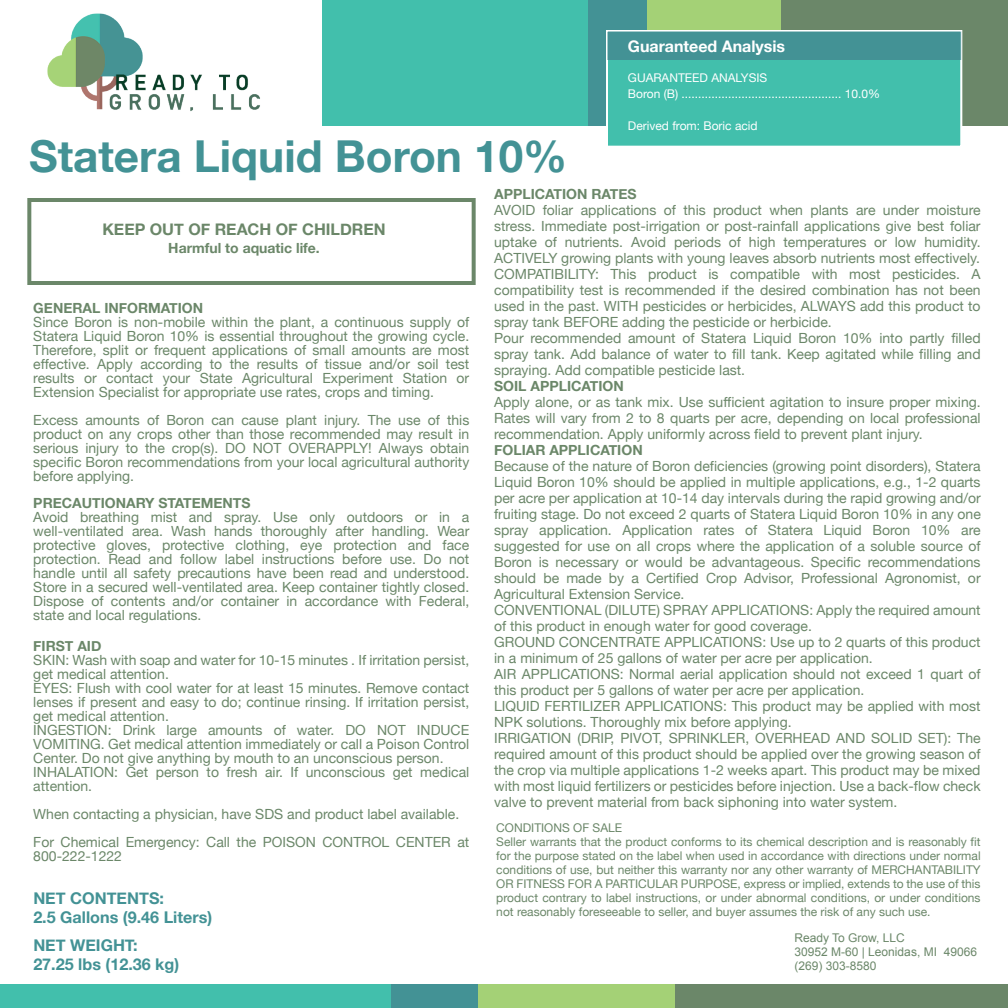
<style>
.page{position:relative;width:1008px;height:1008px;background:#fff}
.page>*{position:absolute;margin:0;border:0;box-sizing:border-box;transform-origin:0 0}
.t1{font:700 44px "Helvetica Neue";color:#439295}
.t2{font:700 16.2px/19.4px "Helvetica Neue";color:#439295}
.t3{font:700 16px "Helvetica Neue";color:#6b8769}
.t4{font:700 16px "Helvetica Neue";color:#fff}
.t5{font:14px/16px "Helvetica Neue";color:#6b8769;text-align:justify}
.t6{font:700 14px "Helvetica Neue";color:#6b8769}
.t7{font:12px/14px "Helvetica Neue";color:#6b8769}
.t8{font:12px/16px "Helvetica Neue";color:#fff}
.t9{font:12px/14px "Arial";color:#6b8769}
</style>
<div class="page">
<div style="left:647px;top:0;width:361px;height:126px;background:#a4d176"></div>
<div style="left:782px;top:0;width:226px;height:126px;background:#6b8769"></div>
<div style="left:322px;top:0;width:325px;height:126px;background:#439295"></div>
<div style="left:322px;top:0;width:265px;height:126px;background:#42bfac"></div>
<img style="left:47px;top:13px;width:213px;height:98px">
<div style="left:606px;top:30px;width:356px;height:118px;background:#42bfac;border:2px solid #fff"></div>
<div style="left:607px;top:31px;width:355px;height:29px;background:#439295"></div>
<div style="left:27px;top:198px;width:449px;height:87px;border:4px solid #6b8769"></div>
<div style="left:606px;top:30px;width:356px;height:117px;border:1px solid #fff"></div>
<div style="left:477px;top:984px;width:531px;height:24px;background:#a4d176"></div>
<div style="left:675px;top:984px;width:333px;height:24px;background:#6b8769"></div>
<div style="left:0;top:984px;width:477px;height:24px;background:#439295"></div>
<div style="left:0;top:984px;width:390px;height:24px;background:#42bfac"></div>
<h1 class="t1" style="left:29px;top:122px;width:540px">Statera Liquid Boron 10%</h1>
<p class="t4" style="left:628px;top:34px;width:159px">Guaranteed Analysis</p>
<p class="t8" style="left:628px;top:70px;width:254px">GUARANTEED ANALYSIS<br>Boron (B) ................................................ 10.0%</p>
<p class="t8" style="left:628px;top:118px;width:131px">Derived from: Boric acid</p>
<p class="t3" style="left:102px;top:217px;width:285px">KEEP OUT OF REACH OF CHILDREN</p>
<p class="t6" style="left:168px;top:237px;width:153px">Harmful to aquatic life.</p>
<p class="t6" style="left:33px;top:297px;width:171px">GENERAL INFORMATION</p>
<p class="t5" style="left:33px;top:316px;width:438px;line-height:14px">Since Boron is non-mobile within the plant, a continuous supply of Statera Liquid Boron 10% is essential throughout the growing cycle.<br>Therefore, split or frequent applications of small amounts are most effective. Apply according to the results of tissue and/or soil test results or contact your State Agricultural Experiment Station or Extension Specialist for appropriate use rates, crops and timing.</p>
<p class="t5" style="left:33px;top:414px;width:438px;line-height:14px">Excess amounts of Boron can cause plant injury. The use of this product on any crops other than those recommended may result in serious injury to the crop(s). DO NOT OVERAPPLY! Always obtain specific Boron recommendations from your local agricultural authority before applying.</p>
<p class="t6" style="left:33px;top:492px;width:219px">PRECAUTIONARY STATEMENTS</p>
<p class="t5" style="left:33px;top:511px;width:438px;line-height:14px">Avoid breathing mist and spray. Use only outdoors or in a well-ventilated area. Wash hands thoroughly after handling. Wear protective gloves, protective clothing, eye protection and face protection. Read and follow label instructions before use. Do not handle until all safety precautions have been read and understood.<br>Store in a secured well-ventilated area. Keep container tightly closed.<br>Dispose of contents and/or container in accordance with Federal, state and local regulations.</p>
<p class="t6" style="left:33px;top:635px;width:70px">FIRST AID</p>
<p class="t5" style="left:33px;top:654px;width:438px;line-height:14px;text-align:left">SKIN: Wash with soap and water for 10-15 minutes . If irritation persist, get medical attention.<br>EYES: Flush with cool water for at least 15 minutes. Remove contact lenses if present and easy to do; continue rinsing. If irritation persist, get medical attention.<br>INGESTION: Drink large amounts of water. DO NOT INDUCE VOMITING. Get medical attention immediately or call a Poison Control Center. Do not give anything by mouth to an unconscious person.<br>INHALATION: Get person to fresh air. If unconscious get medical attention.</p>
<p class="t5" style="left:33px;top:801px;width:438px;line-height:28px">When contacting a physician, have SDS and product label available.<br>For Chemical Emergency: Call the POISON CONTROL CENTER at</p>
<p class="t5" style="left:33px;top:849px;width:90px">800-222-1222</p>
<p class="t2" style="left:33px;top:889px;width:180px">NET CONTENTS:<br>2.5 Gallons (9.46 Liters)</p>
<p class="t2" style="left:33px;top:935px;width:147px">NET WEIGHT:<br>27.25 lbs (12.36 kg)</p>
<p class="t6" style="left:494px;top:183px;width:144px">APPLICATION RATES</p>
<p class="t5" style="left:494px;top:202px;width:488px;text-align:left">AVOID foliar applications of this product when plants are under moisture stress. Immediate post-irrigation or post-rainfall applications give best foliar uptake of nutrients. Avoid periods of high temperatures or low humidity.<br>ACTIVELY growing plants with young leaves absorb nutrients most effectively.<br>COMPATIBILITY: This product is compatible with most pesticides. A compatibility test is recommended if the desired combination has not been used in the past. WITH pesticides or herbicides, ALWAYS add this product to spray tank BEFORE adding the pesticide or herbicide.<br>Pour recommended amount of Statera Liquid Boron 10% into partly filled spray tank. Add balance of water to fill tank. Keep agitated while filling and spraying. Add compatible pesticide last.</p>
<p class="t6" style="left:494px;top:375px;width:131px">SOIL APPLICATION</p>
<p class="t5" style="left:494px;top:394px;width:488px">Apply alone, or as tank mix. Use sufficient agitation to insure proper mixing.<br>Rates will vary from 2 to 8 quarts per acre, depending on local professional recommendation. Apply uniformly across field to prevent plant injury.</p>
<p class="t6" style="left:494px;top:439px;width:150px">FOLIAR APPLICATION</p>
<p class="t5" style="left:494px;top:458px;width:488px;text-align:left">Because of the nature of Boron deficiencies (growing point disorders), Statera Liquid Boron 10% should be applied in multiple applications, e.g., 1-2 quarts per acre per application at 10-14 day intervals during the rapid growing and/or fruiting stage. Do not exceed 2 quarts of Statera Liquid Boron 10% in any one spray application. Application rates of Statera Liquid Boron 10% are suggested for use on all crops where the application of a soluble source of Boron is necessary or would be advantageous. Specific recommendations should be made by a Certified Crop Advisor, Professional Agronomist, or Agricultural Extension Service.<br>CONVENTIONAL (DILUTE) SPRAY APPLICATIONS: Apply the required amount of this product in enough water for good coverage.<br>GROUND CONCENTRATE APPLICATIONS: Use up to 2 quarts of this product in a minimum of 25 gallons of water per acre per application.<br>AIR APPLICATIONS: Normal aerial application should not exceed 1 quart of this product per 5 gallons of water per acre per application.<br>LIQUID FERTILIZER APPLICATIONS: This product may be applied with most NPK solutions. Thoroughly mix before applying.<br>IRRIGATION (DRIP, PIVOT, SPRINKLER, OVERHEAD AND SOLID SET): The required amount of this product should be applied over the growing season of the crop via multiple applications 1-2 weeks apart. This product may be mixed with most liquid fertilizers or pesticides before injection. Use a back-flow check valve to prevent material from back siphoning into water system.</p>
<p class="t7" style="left:496px;top:821px;width:486px">CONDITIONS OF SALE<br>Seller warrants that the product conforms to its chemical description and is reasonably fit for the purpose stated on the label when used in accordance with directions under normal conditions of use, but neither this warranty nor any other warranty of MERCHANTABILITY OR FITNESS FOR A PARTICULAR PURPOSE, express or implied, extends to the use of this product contrary to label instructions, or under abnormal conditions, or under conditions not reasonably foreseeable to seller, and buyer assumes the risk of any such use.</p>
<p class="t9" style="left:794px;top:931px;width:184px">Ready To Grow, LLC<br>30952 M-60 | Leonidas, MI 49066 (269) 303-8580</p>
</div>
